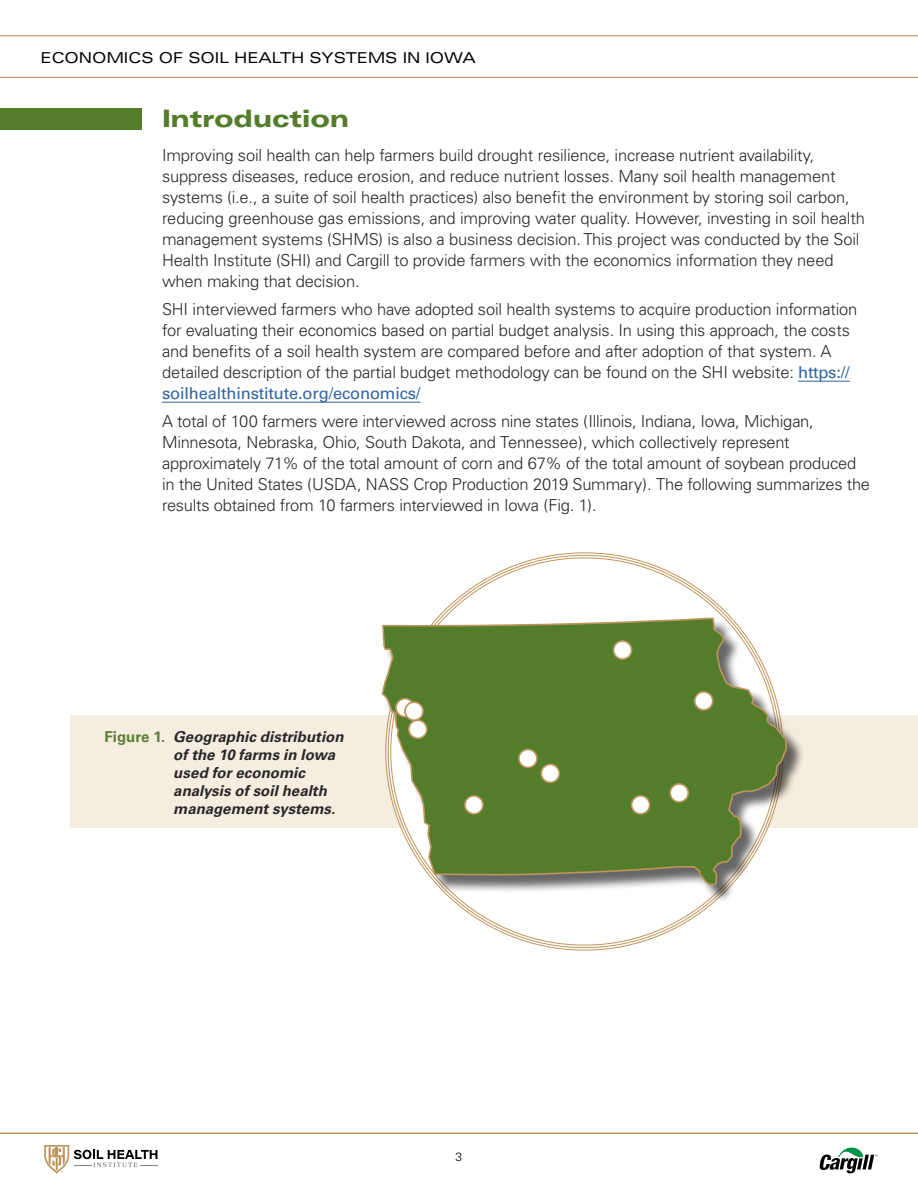
<style>
.page{position:relative;width:918px;height:1188px;background:#fff}
.page>*{position:absolute;margin:0;border:0;box-sizing:border-box;transform-origin:0 0}
.t1{font:900 expanded 24px "Univers";letter-spacing:-.01em;color:#537c2b}
.t2{font:300 16.5px/21px "Univers";letter-spacing:-.01em;color:#292829}
.t3{font:italic 700 15px/18px "Univers";color:#292829}
.t4{font:expanded 15px "Univers";letter-spacing:-.01em;color:#000}
.t5{font:300 12px "Univers";color:#000}
.s1{font-weight:400;color:#2f63a2}
.s2{font-style:normal;color:#5a8132}
</style>
<div class="page">
<hr style="left:0;top:35px;width:918px;height:1px;background:#c0955b">
<hr style="left:0;top:77px;width:918px;height:1px;background:#c0955b">
<svg style="left:819px;top:1147px;width:58px;height:26px"></svg>
<svg style="left:44px;top:1145px;width:114px;height:28px"></svg>
<hr style="left:0;top:1132px;width:918px;height:2px;background:#c0955b">
<div style="left:71px;top:716px;width:847px;height:112px;background:#f5eddf"></div>
<svg style="left:438px;top:554px;width:293px;height:395px"></svg>
<hr style="left:798px;top:381px;width:52px;height:1px;background:#2f63a2">
<hr style="left:162px;top:402px;width:259px;height:1px;background:#2f63a2">
<div style="left:0;top:108px;width:142px;height:22px;background:#537c2b"></div>
<div style="left:384px;top:619px;width:420px;height:284px;background:#000;opacity:.6"></div>
<svg style="left:381px;top:617px;width:407px;height:269px;background:#739051"></svg>
<div style="left:396px;top:699px;width:18px;height:18px;background:#fff;border-radius:50%"></div>
<div style="left:395px;top:698px;width:20px;height:20px;border:2px solid #bd945b;border-radius:50%"></div>
<div style="left:405px;top:702px;width:18px;height:18px;background:#fff;border-radius:50%"></div>
<div style="left:404px;top:701px;width:20px;height:20px;border:2px solid #bd945b;border-radius:50%"></div>
<div style="left:409px;top:720px;width:18px;height:18px;background:#fff;border-radius:50%"></div>
<div style="left:408px;top:719px;width:20px;height:20px;border:2px solid #bd945b;border-radius:50%"></div>
<div style="left:465px;top:796px;width:18px;height:18px;background:#fff;border-radius:50%"></div>
<div style="left:464px;top:795px;width:20px;height:20px;border:2px solid #bd945b;border-radius:50%"></div>
<div style="left:519px;top:749px;width:18px;height:19px;background:#fff;border-radius:50%"></div>
<div style="left:518px;top:749px;width:20px;height:19px;border:2px solid #bd945b;border-radius:50%"></div>
<div style="left:541px;top:764px;width:18px;height:18px;background:#fff;border-radius:50%"></div>
<div style="left:540px;top:764px;width:20px;height:19px;border:2px solid #bd945b;border-radius:50%"></div>
<div style="left:613px;top:641px;width:19px;height:18px;background:#fff;border-radius:50%"></div>
<div style="left:613px;top:640px;width:19px;height:20px;border:2px solid #bd945b;border-radius:50%"></div>
<div style="left:695px;top:692px;width:18px;height:18px;background:#fff;border-radius:50%"></div>
<div style="left:694px;top:691px;width:20px;height:20px;border:2px solid #bd945b;border-radius:50%"></div>
<div style="left:670px;top:784px;width:18px;height:18px;background:#fff;border-radius:50%"></div>
<div style="left:669px;top:783px;width:20px;height:20px;border:2px solid #bd945b;border-radius:50%"></div>
<div style="left:632px;top:796px;width:18px;height:18px;background:#fff;border-radius:50%"></div>
<div style="left:631px;top:795px;width:19px;height:20px;border:2px solid #bd945b;border-radius:50%"></div>
<p class="t4" style="left:40px;top:49px;width:437px">ECONOMICS OF SOIL HEALTH SYSTEMS IN IOWA</p>
<h1 class="t1" style="left:162px;top:104px;width:189px">Introduction</h1>
<p class="t2" style="left:162px;top:145px;width:704px">Improving soil health can help farmers build drought resilience, increase nutrient availability, suppress diseases, reduce erosion, and reduce nutrient losses. Many soil health management systems (i.e., a suite of soil health practices) also benefit the environment by storing soil carbon, reducing greenhouse gas emissions, and improving water quality. However, investing in soil health management systems (SHMS) is also a business decision. This project was conducted by the Soil Health Institute (SHI) and Cargill to provide farmers with the economics information they need when making that decision.</p>
<p class="t2" style="left:162px;top:299px;width:697px">SHI interviewed farmers who have adopted soil health systems to acquire production information for evaluating their economics based on partial budget analysis. In using this approach, the costs and benefits of a soil health system are compared before and after adoption of that system. A detailed description of the partial budget methodology can be found on the SHI website: <span class="s1">https:// soilhealthinstitute.org/economics/</span></p>
<p class="t2" style="left:162px;top:411px;width:710px">A total of 100 farmers were interviewed across nine states (Illinois, Indiana, Iowa, Michigan, Minnesota, Nebraska, Ohio, South Dakota, and Tennessee), which collectively represent approximately 71% of the total amount of corn and 67% of the total amount of soybean produced in the United States (USDA, NASS Crop Production 2019 Summary). The following summarizes the results obtained from 10 farmers interviewed in Iowa (Fig. 1).</p>
<p class="t3" style="left:173px;top:728px;width:172px;text-indent:-69px"><span class="s2">Figure 1.</span> Geographic distribution of the 10 farms in Iowa used for economic analysis of soil health management systems.</p>
<p class="t5" style="left:456px;top:1149px;width:8px">3</p>
</div>
